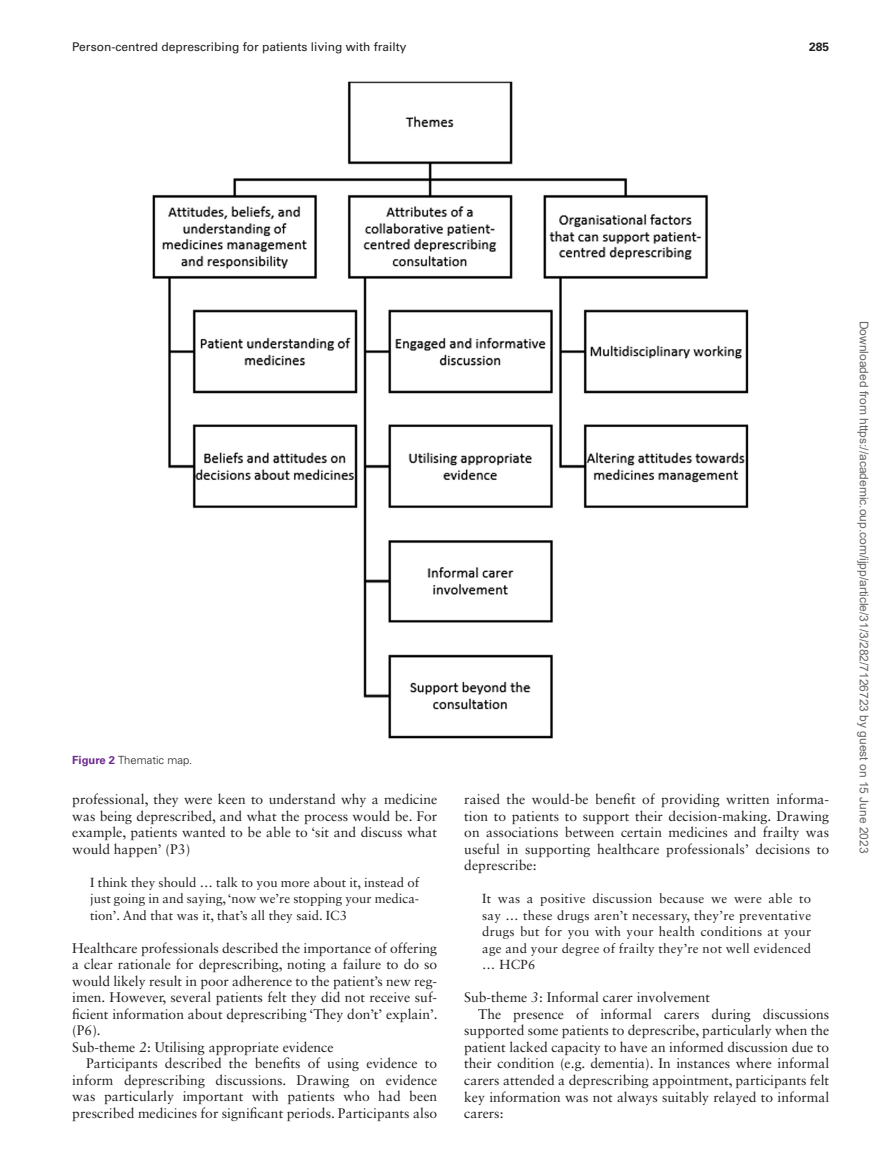
<style>
.page{position:relative;width:893px;height:1174px;background:#fff}
.page>*{position:absolute;margin:0;border:0;box-sizing:border-box;transform-origin:0 0}
.t1{font:13.8px/16.5px "Sabon LT Std";color:#231f20;text-align:justify}
.t2{font:13.2px/16.5px "Sabon LT Std";letter-spacing:.01em;color:#231f20;text-align:justify}
.t3{font:12px "Arial";color:#666}
.t4{font:12px "Univers LT Std";color:#231f20}
.t5{font:700 12px "Univers LT Std";color:#231f20}
.t6{font:300 11.25px "Univers LT Std";color:#231f20}
.s1{font-weight:700;color:#6e2a8e}
.s2{font-style:italic}
</style>
<div class="page">
<img style="left:152px;top:81px;width:597px;height:658px">
<p class="t4" style="left:72px;top:40px;width:336px">Person-centred deprescribing for patients living with frailty</p>
<p class="t5" style="left:809px;top:40px;width:22px">285</p>
<p class="t6" style="left:72px;top:753px;width:122px"><span class="s1">Figure 2</span> Thematic map.</p>
<p class="t1" style="left:72px;top:791px;width:366px">professional, they were keen to understand why a medicine was being deprescribed, and what the process would be. For example, patients wanted to be able to ‘sit and discuss what would happen’ (P3)</p>
<p class="t2" style="left:90px;top:874px;width:330px">I think they should … talk to you more about it, instead of just going in and saying, ‘now we’re stopping your medica&shy;tion’. And that was it, that’s all they said. IC3</p>
<p class="t1" style="left:72px;top:939px;width:367px;text-align:left">Healthcare professionals described the importance of offering a clear rationale for deprescribing, noting a failure to do so would likely result in poor adherence to the patient’s new reg&shy;imen. However, several patients felt they did not receive suf&shy;ficient information about deprescribing ‘They don’t’ explain’. (P6).<br>Sub-theme <span class="s2">2</span>: Utilising appropriate evidence</p>
<p class="t1" style="left:72px;top:1055px;width:366px;text-indent:14px">Participants described the benefits of using evidence to inform deprescribing discussions. Drawing on evidence was particularly important with patients who had been prescribed medicines for significant periods. Participants also</p>
<p class="t1" style="left:464px;top:791px;width:366px">raised the would-be benefit of providing written informa&shy;tion to patients to support their decision-making. Drawing on associations between certain medicines and frailty was useful in supporting healthcare professionals’ decisions to deprescribe:</p>
<p class="t2" style="left:482px;top:890px;width:330px">It was a positive discussion because we were able to say … these drugs aren’t necessary, they’re preventative drugs but for you with your health conditions at your age and your degree of frailty they’re not well evidenced … HCP6</p>
<p class="t1" style="left:464px;top:989px;width:247px">Sub-theme <span class="s2">3</span>: Informal carer involvement</p>
<p class="t1" style="left:478px;top:1005px;width:353px">The presence of informal carers during discussions</p>
<p class="t1" style="left:464px;top:1022px;width:366px">supported some patients to deprescribe, particularly when the</p>
<p class="t1" style="left:464px;top:1038px;width:366px">patient lacked capacity to have an informed discussion due to</p>
<p class="t1" style="left:464px;top:1055px;width:366px">their condition (e.g. dementia). In instances where informal</p>
<p class="t1" style="left:464px;top:1071px;width:366px">carers attended a deprescribing appointment, participants felt</p>
<p class="t1" style="left:464px;top:1088px;width:366px">key information was not always suitably relayed to informal</p>
<p class="t1" style="left:464px;top:1104px;width:41px">carers:</p>
<p class="t3" style="left:868px;top:320px;width:534px;rotate:90deg">Downloaded from https://academic.oup.com/ijpp/article/31/3/282/7126723 by guest on 15 June 2023</p>
</div>
